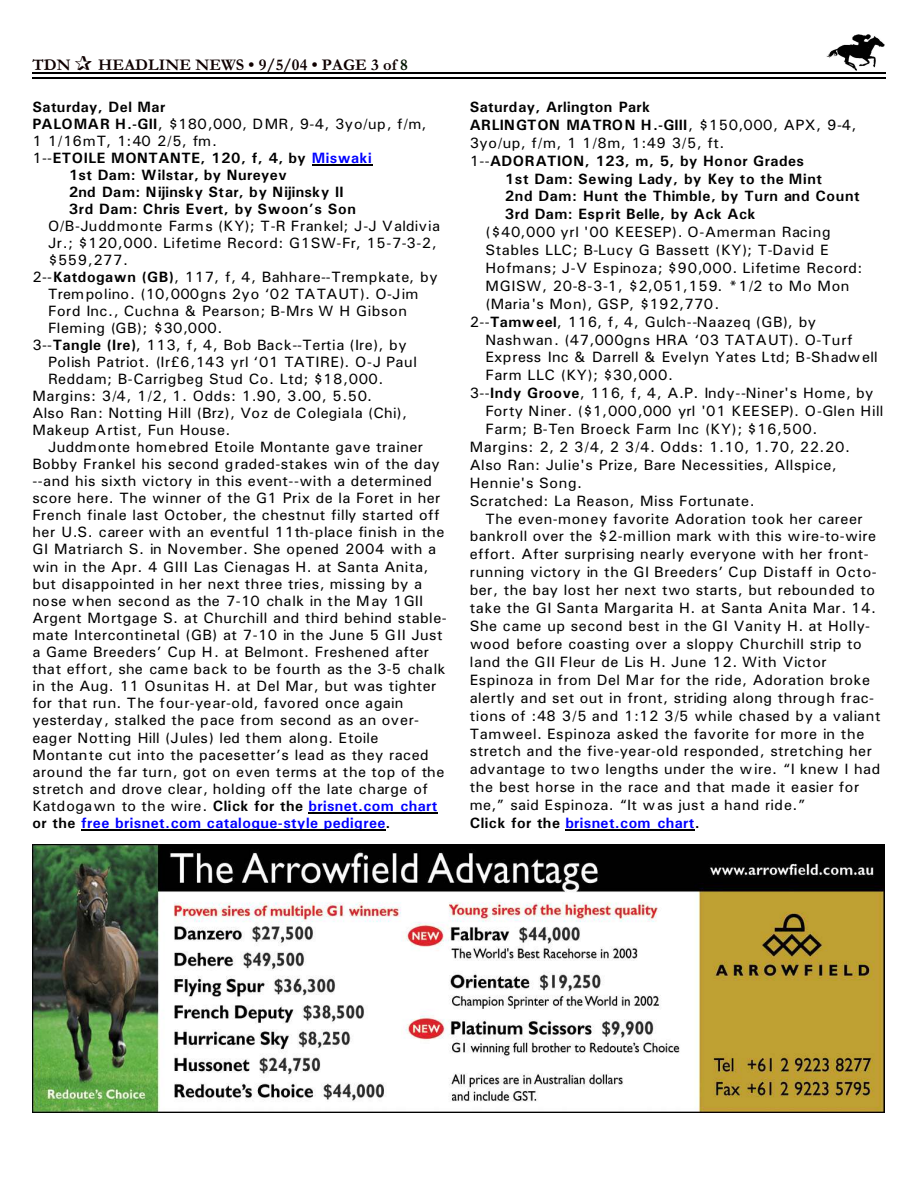
<style>
.page{position:relative;width:918px;height:1188px;background:#fff}
.page>*{position:absolute;margin:0;border:0;box-sizing:border-box;transform-origin:0 0}
.t1{font:700 16.5px "Garamond";letter-spacing:.005em;color:#0f0000}
.t2{font:15px "Univers";letter-spacing:.03em;color:#000}
.t3{font:15px "Univers";letter-spacing:.01em;color:#000}
.t4{font:700 15px "Univers";letter-spacing:.03em;color:#000}
.t5{font:700 15px "Univers";letter-spacing:.01em;color:#000}
.t6{font:700 15px "Univers";letter-spacing:.03em;color:#00f}
.s1{color:#001400}
.s2{font-weight:700}
.s3{font-weight:400}
.s4{color:#00f}
.s5{font-weight:700;color:#00f}
.s6{color:#000}
</style>
<div class="page">
<img style="left:826px;top:34px;width:59px;height:36px">
<hr style="left:32px;top:72px;width:853px;height:1px;background:#000">
<hr style="left:32px;top:77px;width:853px;height:2px;background:#000">
<img style="left:32px;top:844px;width:852px;height:269px">
<hr style="left:312px;top:165px;width:60px;height:1px;background:#000">
<hr style="left:309px;top:813px;width:129px;height:1px;background:#000">
<hr style="left:81px;top:830px;width:305px;height:1px;background:#000">
<hr style="left:565px;top:829px;width:130px;height:2px;background:#000">
<p class="t1" style="left:32px;top:59px;width:40px">TDN</p>
<p class="t1" style="left:98px;top:59px;width:311px">HEADLINE NEWS • 9/5/04 • PAGE 3 of <span class="s1">8</span></p>
<p class="t4" style="left:32px;top:102px;width:134px">Saturday, Del Mar</p>
<p class="t2" style="left:32px;top:119px;width:396px"><span class="s2">PALOMAR H.-GII</span>, $180,000, DMR, 9-4, 3yo/up, f/m,</p>
<p class="t2" style="left:32px;top:136px;width:186px">1 1/16mT, 1:40 2/5, fm.</p>
<p class="t4" style="left:32px;top:153px;width:341px"><span class="s3">1--</span>ETOILE MONTANTE, 120, f, 4, by <span class="s4">Miswaki</span></p>
<p class="t4" style="left:69px;top:170px;width:220px">1st Dam: Wilstar, by Nureyev</p>
<p class="t5" style="left:69px;top:187px;width:276px">2nd Dam: Nijinsky Star, by Nijinsky II</p>
<p class="t4" style="left:69px;top:203px;width:289px">3rd Dam: Chris Evert, by Swoon’s Son</p>
<p class="t3" style="left:48px;top:220px;width:393px">O/B-Juddmonte Farms (KY); T-R Frankel; J-J Valdivia</p>
<p class="t2" style="left:48px;top:237px;width:390px">Jr.; $120,000. Lifetime Record: G1SW-Fr, 15-7-3-2,</p>
<p class="t2" style="left:48px;top:254px;width:82px">$559,277.</p>
<p class="t2" style="left:32px;top:271px;width:407px">2--<span class="s2">Katdogawn (GB)</span>, 117, f, 4, Bahhare--Trempkate, by</p>
<p class="t3" style="left:48px;top:288px;width:372px">Trempolino. (10,000gns 2yo ‘02 TATAUT). O-Jim</p>
<p class="t2" style="left:48px;top:305px;width:360px">Ford Inc., Cuchna &amp; Pearson; B-Mrs W H Gibson</p>
<p class="t2" style="left:48px;top:322px;width:176px">Fleming (GB); $30,000.</p>
<p class="t2" style="left:32px;top:339px;width:376px">3--<span class="s2">Tangle (Ire)</span>, 113, f, 4, Bob Back--Tertia (Ire), by</p>
<p class="t2" style="left:48px;top:357px;width:370px">Polish Patriot. (Ir£6,143 yrl ‘01 TATIRE). O-J Paul</p>
<p class="t2" style="left:48px;top:373px;width:337px">Reddam; B-Carrigbeg Stud Co. Ltd; $18,000.</p>
<p class="t2" style="left:32px;top:391px;width:341px">Margins: 3/4, 1/2, 1. Odds: 1.90, 3.00, 5.50.</p>
<p class="t2" style="left:32px;top:407px;width:376px">Also Ran: Notting Hill (Brz), Voz de Colegiala (Chi),</p>
<p class="t2" style="left:32px;top:425px;width:200px">Makeup Artist, Fun House.</p>
<p class="t2" style="left:48px;top:441px;width:377px">Juddmonte homebred Etoile Montante gave trainer</p>
<p class="t2" style="left:32px;top:459px;width:409px">Bobby Frankel his second graded-stakes win of the day</p>
<p class="t2" style="left:32px;top:476px;width:401px">--and his sixth victory in this event--with a determined</p>
<p class="t2" style="left:32px;top:493px;width:410px">score here. The winner of the G1 Prix de la Foret in her</p>
<p class="t2" style="left:32px;top:510px;width:409px">French finale last October, the chestnut filly started off</p>
<p class="t2" style="left:32px;top:527px;width:413px">her U.S. career with an eventful 11th-place finish in the</p>
<p class="t2" style="left:32px;top:544px;width:405px">GI Matriarch S. in November. She opened 2004 with a</p>
<p class="t2" style="left:32px;top:561px;width:398px">win in the Apr. 4 GIII Las Cienagas H. at Santa Anita,</p>
<p class="t2" style="left:32px;top:578px;width:391px">but disappointed in her next three tries, missing by a</p>
<p class="t3" style="left:32px;top:595px;width:393px">nose when second as the 7-10 chalk in the May 1GII</p>
<p class="t2" style="left:32px;top:612px;width:416px">Argent Mortgage S. at Churchill and third behind stable-</p>
<p class="t2" style="left:32px;top:630px;width:412px">mate Intercontinetal (GB) at 7-10 in the June 5 GII Just</p>
<p class="t2" style="left:32px;top:647px;width:398px">a Game Breeders’ Cup H. at Belmont. Freshened after</p>
<p class="t3" style="left:32px;top:664px;width:415px">that effort, she came back to be fourth as the 3-5 chalk</p>
<p class="t2" style="left:32px;top:681px;width:406px">in the Aug. 11 Osunitas H. at Del Mar, but was tighter</p>
<p class="t3" style="left:32px;top:698px;width:373px">for that run. The four-year-old, favored once again</p>
<p class="t2" style="left:32px;top:715px;width:388px">yesterday, stalked the pace from second as an over-</p>
<p class="t3" style="left:32px;top:732px;width:347px">eager Notting Hill (Jules) led them along. Etoile</p>
<p class="t2" style="left:32px;top:749px;width:398px">Montante cut into the pacesetter’s lead as they raced</p>
<p class="t2" style="left:32px;top:766px;width:413px">around the far turn, got on even terms at the top of the</p>
<p class="t2" style="left:32px;top:783px;width:397px">stretch and drove clear, holding off the late charge of</p>
<p class="t2" style="left:32px;top:801px;width:406px">Katdogawn to the wire. <span class="s2">Click for the</span> <span class="s5">brisnet.com chart</span></p>
<p class="t6" style="left:32px;top:818px;width:360px"><span class="s6">or the</span> free brisnet.com catalogue-style pedigree<span class="s6">.</span></p>
<p class="t4" style="left:470px;top:102px;width:182px">Saturday, Arlington Park</p>
<p class="t5" style="left:470px;top:120px;width:388px">ARLINGTON MATRON H.-GIII<span class="s3">, $150,000, APX, 9-4,</span></p>
<p class="t2" style="left:470px;top:138px;width:256px">3yo/up, f/m, 1 1/8m, 1:49 3/5, ft.</p>
<p class="t4" style="left:470px;top:156px;width:336px"><span class="s3">1--</span>ADORATION, 123, m, 5, by Honor Grades</p>
<p class="t4" style="left:505px;top:173px;width:319px">1st Dam: Sewing Lady, by Key to the Mint</p>
<p class="t4" style="left:505px;top:191px;width:356px">2nd Dam: Hunt the Thimble, by Turn and Count</p>
<p class="t4" style="left:505px;top:209px;width:252px">3rd Dam: Esprit Belle, by Ack Ack</p>
<p class="t2" style="left:485px;top:227px;width:347px">($40,000 yrl '00 KEESEP). O-Amerman Racing</p>
<p class="t2" style="left:485px;top:245px;width:345px">Stables LLC; B-Lucy G Bassett (KY); T-David E</p>
<p class="t2" style="left:485px;top:263px;width:379px">Hofmans; J-V Espinoza; $90,000. Lifetime Record:</p>
<p class="t2" style="left:485px;top:280px;width:366px">MGISW, 20-8-3-1, $2,051,159. *1/2 to Mo Mon</p>
<p class="t2" style="left:485px;top:298px;width:235px">(Maria's Mon), GSP, $192,770.</p>
<p class="t2" style="left:470px;top:316px;width:348px">2--<span class="s2">Tamweel</span>, 116, f, 4, Gulch--Naazeq (GB), by</p>
<p class="t2" style="left:485px;top:334px;width:369px">Nashwan. (47,000gns HRA ‘03 TATAUT). O-Turf</p>
<p class="t3" style="left:485px;top:352px;width:394px">Express Inc &amp; Darrell &amp; Evelyn Yates Ltd; B-Shadwell</p>
<p class="t2" style="left:485px;top:370px;width:189px">Farm LLC (KY); $30,000.</p>
<p class="t2" style="left:470px;top:388px;width:405px">3--<span class="s2">Indy Groove</span>, 116, f, 4, A.P. Indy--Niner's Home, by</p>
<p class="t3" style="left:485px;top:406px;width:399px">Forty Niner. ($1,000,000 yrl '01 KEESEP). O-Glen Hill</p>
<p class="t2" style="left:485px;top:424px;width:333px">Farm; B-Ten Broeck Farm Inc (KY); $16,500.</p>
<p class="t2" style="left:470px;top:442px;width:382px">Margins: 2, 2 3/4, 2 3/4. Odds: 1.10, 1.70, 22.20.</p>
<p class="t2" style="left:470px;top:459px;width:369px">Also Ran: Julie's Prize, Bare Necessities, Allspice,</p>
<p class="t2" style="left:470px;top:477px;width:114px">Hennie's Song.</p>
<p class="t2" style="left:470px;top:495px;width:286px">Scratched: La Reason, Miss Fortunate.</p>
<p class="t2" style="left:485px;top:513px;width:379px">The even-money favorite Adoration took her career</p>
<p class="t2" style="left:470px;top:531px;width:408px">bankroll over the $2-million mark with this wire-to-wire</p>
<p class="t2" style="left:470px;top:549px;width:401px">effort. After surprising nearly everyone with her front-</p>
<p class="t2" style="left:470px;top:567px;width:409px">running victory in the GI Breeders’ Cup Distaff in Octo-</p>
<p class="t2" style="left:470px;top:585px;width:407px">ber, the bay lost her next two starts, but rebounded to</p>
<p class="t2" style="left:470px;top:603px;width:408px">take the GI Santa Margarita H. at Santa Anita Mar. 14.</p>
<p class="t2" style="left:470px;top:621px;width:402px">She came up second best in the GI Vanity H. at Holly-</p>
<p class="t2" style="left:470px;top:639px;width:393px">wood before coasting over a sloppy Churchill strip to</p>
<p class="t2" style="left:470px;top:657px;width:359px">land the GII Fleur de Lis H. June 12. With Victor</p>
<p class="t2" style="left:470px;top:674px;width:402px">Espinoza in from Del Mar for the ride, Adoration broke</p>
<p class="t2" style="left:470px;top:692px;width:406px">alertly and set out in front, striding along through frac-</p>
<p class="t2" style="left:470px;top:710px;width:412px">tions of :48 3/5 and 1:12 3/5 while chased by a valiant</p>
<p class="t2" style="left:470px;top:728px;width:396px">Tamweel. Espinoza asked the favorite for more in the</p>
<p class="t2" style="left:470px;top:746px;width:404px">stretch and the five-year-old responded, stretching her</p>
<p class="t2" style="left:470px;top:764px;width:412px">advantage to two lengths under the wire. “I knew I had</p>
<p class="t2" style="left:470px;top:782px;width:391px">the best horse in the race and that made it easier for</p>
<p class="t2" style="left:470px;top:800px;width:337px">me,” said Espinoza. “It was just a hand ride.”</p>
<p class="t6" style="left:470px;top:817px;width:232px"><span class="s6">Click for the</span> brisnet.com chart<span class="s6">.</span></p>
</div>
